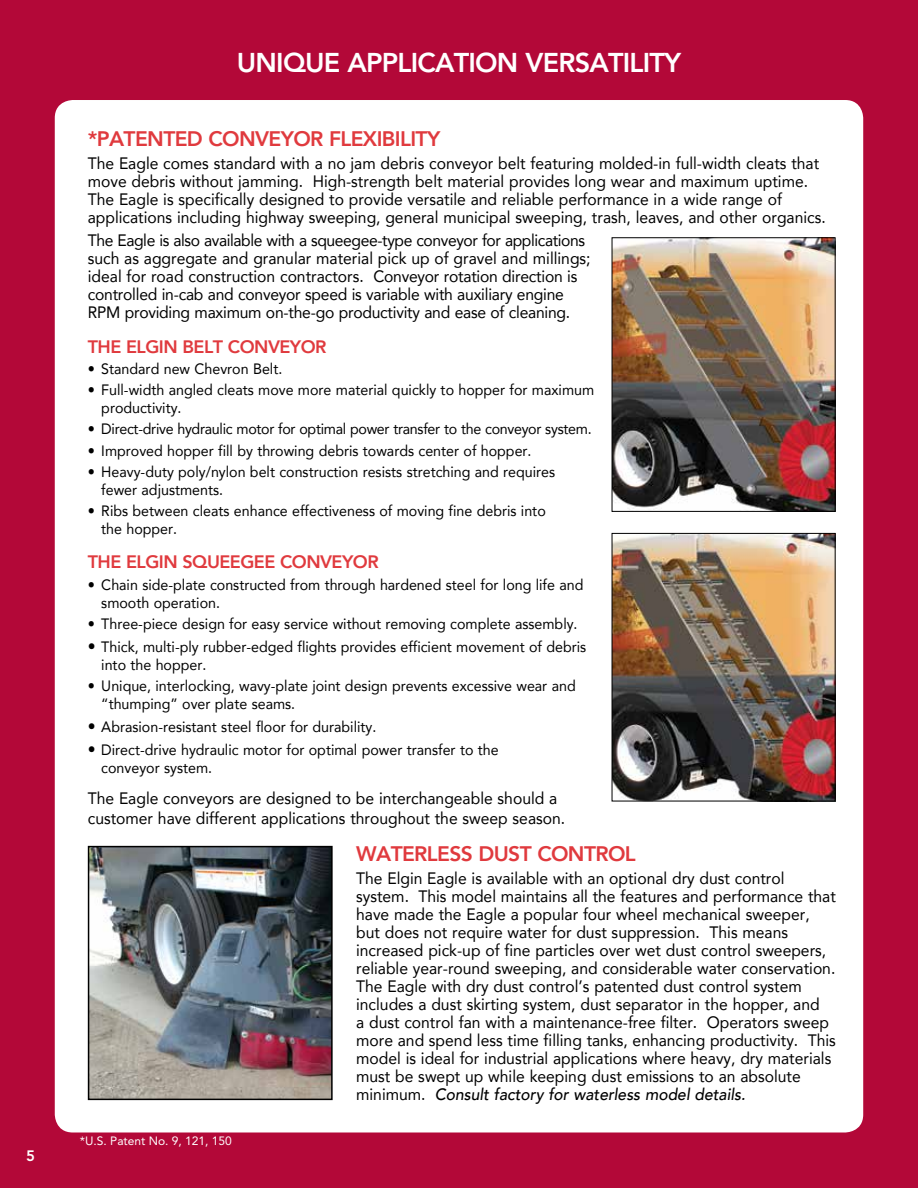
<style>
.page{position:relative;width:918px;height:1188px;background:#b30838}
.page>*{position:absolute;margin:0;border:0;box-sizing:border-box;transform-origin:0 0}
.t1{font:800 27px "Avenir LT Std";letter-spacing:-.03em;color:#fff}
.t2{font:800 21px "Avenir";letter-spacing:-.03em;color:#e03a3e}
.t3{font:800 18px "Avenir";letter-spacing:-.03em;color:#e03a3e}
.t4{font:16.5px/18px "Avenir";color:#000;scale:.95 1}
.t5{font:15px/18px "Avenir";color:#000;scale:.95 1}
.t6{font:15px "Avenir";letter-spacing:-.02em;color:#000;scale:.95 1}
.t7{font:800 15px "Avenir LT Std";color:#fff}
.t8{font:12px "Avenir LT Std";color:#fff}
.s1{font-size:16.5px}
.s2{font-weight:500;font-style:italic}
</style>
<div class="page">
<div style="left:55px;top:100px;width:808px;height:1033px;background:#fff;border-radius:18px"></div>
<img style="left:614px;top:535px;width:220px;height:264px">
<div style="left:612px;top:533px;width:224px;height:268px;border:1px solid #000"></div>
<img style="left:91px;top:849px;width:239px;height:248px">
<div style="left:88px;top:846px;width:245px;height:254px;border:2px solid #000"></div>
<img style="left:614px;top:239px;width:220px;height:271px">
<div style="left:612px;top:237px;width:224px;height:275px;border:1px solid #000"></div>
<p class="t7" style="left:26px;top:1147px;width:10px">5</p>
<h1 class="t1" style="left:237px;top:47px;width:446px">UNIQUE APPLICATION VERSATILITY</h1>
<p class="t2" style="left:88px;top:122px;width:354px">*PATENTED CONVEYOR FLEXIBILITY</p>
<p class="t4" style="left:88px;top:154px;width:778px">The Eagle comes standard with a no jam debris conveyor belt featuring molded-in full-width cleats that move debris without jamming. High-strength belt material provides long wear and maximum uptime.<br>The Eagle is specifically designed to provide versatile and reliable performance in a wide range of applications including highway sweeping, general municipal sweeping, trash, leaves, and other organics.</p>
<p class="t4" style="left:88px;top:231px;width:531px">The Eagle is also available with a squeegee-type conveyor for applications such as aggregate and granular material pick up of gravel and millings; ideal for road construction contractors. Conveyor rotation direction is controlled in-cab and conveyor speed is variable with auxiliary engine RPM providing maximum on-the-go productivity and ease of cleaning.</p>
<p class="t3" style="left:88px;top:332px;width:240px">THE ELGIN BELT CONVEYOR</p>
<p class="t5" style="left:88px;top:359px;width:206px">• Standard new Chevron Belt.</p>
<p class="t5" style="left:101px;top:380px;width:520px;text-indent:-13px">• Full-width angled cleats move more material quickly to hopper for maximum productivity.</p>
<p class="t6" style="left:88px;top:417px;width:532px">• Direct-drive hydraulic motor for optimal power transfer to the conveyor system.</p>
<p class="t5" style="left:88px;top:441px;width:469px">• Improved hopper fill by throwing debris towards center of hopper.</p>
<p class="t5" style="left:101px;top:462px;width:479px;text-indent:-13px">• Heavy-duty poly/nylon belt construction resists stretching and requires fewer adjustments.</p>
<p class="t5" style="left:101px;top:501px;width:469px;text-indent:-13px">• Ribs between cleats enhance effectiveness of moving fine debris into the hopper.</p>
<p class="t3" style="left:88px;top:548px;width:292px">THE ELGIN SQUEEGEE CONVEYOR</p>
<p class="t5" style="left:101px;top:575px;width:509px;text-indent:-13px">• Chain side-plate constructed from through hardened steel for long life and smooth operation.</p>
<p class="t5" style="left:88px;top:614px;width:517px">• Three-piece design for easy service without removing complete assembly.</p>
<p class="t5" style="left:101px;top:637px;width:512px;text-indent:-13px"><span class="s1">•</span> Thick, multi-ply rubber-edged flights provides efficient movement of debris into the hopper.</p>
<p class="t5" style="left:101px;top:677px;width:501px;text-indent:-13px">• Unique, interlocking, wavy-plate joint design prevents excessive wear and “thumping” over plate seams.</p>
<p class="t5" style="left:88px;top:718px;width:305px"><span class="s1">•</span> Abrasion-resistant steel floor for durability.</p>
<p class="t5" style="left:101px;top:741px;width:420px;text-indent:-14px"><span class="s1">•</span> Direct-drive hydraulic motor for optimal power transfer to the conveyor system.</p>
<p class="t4" style="left:88px;top:788px;width:504px;line-height:19.8px">The Eagle conveyors are designed to be interchangeable should a customer have different applications throughout the sweep season.</p>
<p class="t2" style="left:356px;top:837px;width:281px">WATERLESS DUST CONTROL</p>
<p class="t4" style="left:356px;top:869px;width:506px">The Elgin Eagle is available with an optional dry dust control system. This model maintains all the features and performance that have made the Eagle a popular four wheel mechanical sweeper, but does not require water for dust suppression. This means increased pick-up of fine particles over wet dust control sweepers, reliable year-round sweeping, and considerable water conservation.<br>The Eagle with dry dust control’s patented dust control system includes a dust skirting system, dust separator in the hopper, and<br>a dust control fan with a maintenance-free filter. Operators sweep more and spend less time filling tanks, enhancing productivity. This model is ideal for industrial applications where heavy, dry materials must be swept up while keeping dust emissions to an absolute minimum. <span class="s2">Consult factory for waterless model details.</span></p>
<p class="t8" style="left:80px;top:1134px;width:154px">*U.S. Patent No. 9, 121, 150</p>
</div>
